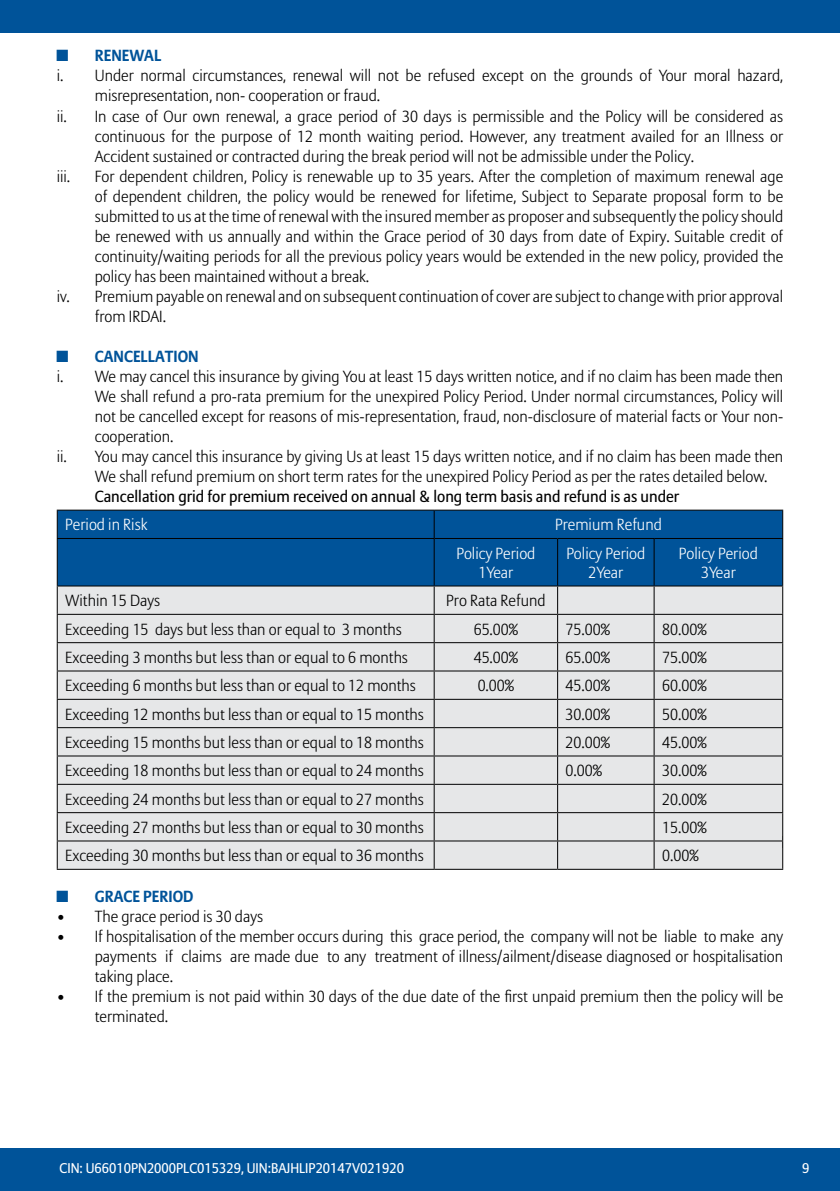
<style>
.page{position:relative;width:840px;height:1191px;background:#fff}
.page>*{position:absolute;margin:0;border:0;box-sizing:border-box;transform-origin:0 0}
.t1{font:300 16px/20px "Allianz Sans";color:#000;text-align:justify}
.t2{font:300 16px/19.2px "Allianz Sans";color:#fff;text-align:center}
.t3{font:16px "Allianz Sans";color:#000}
.t4{font:700 16px "Allianz Sans";color:#005399}
.t5{font:16px "Allianz Sans";color:#005399}
.t6{font:14px "Allianz Sans";color:#fff}
</style>
<div class="page">
<div style="left:0;top:0;width:839px;height:33px;background:#005399"></div>
<div style="left:0;top:1148px;width:839px;height:43px;background:#005399"></div>
<hr style="left:57px;top:509px;width:377px;height:1px;background:#000">
<hr style="left:434px;top:509px;width:123px;height:1px;background:#000">
<hr style="left:557px;top:509px;width:96px;height:1px;background:#000">
<hr style="left:653px;top:509px;width:129px;height:1px;background:#000">
<svg style="left:57px;top:510px;width:725px;height:358px;background:#afc0d0"></svg>
<hr style="left:57px;top:868px;width:377px;height:1px;background:#000">
<hr style="left:434px;top:868px;width:123px;height:1px;background:#000">
<hr style="left:557px;top:868px;width:96px;height:1px;background:#000">
<hr style="left:653px;top:868px;width:129px;height:1px;background:#000">
<hr style="left:57px;top:539px;width:1px;height:46px;background:#000">
<hr style="left:57px;top:538px;width:377px;height:1px;background:#000">
<hr style="left:434px;top:538px;width:123px;height:1px;background:#000">
<hr style="left:557px;top:538px;width:96px;height:1px;background:#000">
<hr style="left:653px;top:538px;width:129px;height:1px;background:#000">
<hr style="left:433px;top:539px;width:1px;height:46px;background:#000">
<hr style="left:557px;top:539px;width:1px;height:46px;background:#000">
<hr style="left:653px;top:539px;width:1px;height:46px;background:#000">
<hr style="left:781px;top:539px;width:1px;height:46px;background:#000">
<hr style="left:57px;top:585px;width:377px;height:1px;background:#000">
<hr style="left:434px;top:585px;width:123px;height:1px;background:#000">
<hr style="left:557px;top:585px;width:96px;height:1px;background:#000">
<hr style="left:653px;top:585px;width:129px;height:1px;background:#000">
<p class="t5" style="left:57px;top:46px;width:13px">◼</p>
<p class="t4" style="left:95px;top:46px;width:38px">RENEWAL</p>
<p class="t1" style="left:57px;top:66px;width:727px">i. Under normal circumstances, renewal will not be refused except on the grounds of Your moral hazard,</p>
<p class="t1" style="left:95px;top:86px;width:287px">misrepresentation, non- cooperation or fraud.</p>
<p class="t1" style="left:57px;top:106px;width:727px">ii. In case of Our own renewal, a grace period of 30 days is permissible and the Policy will be considered as</p>
<p class="t1" style="left:95px;top:126px;width:689px">continuous for the purpose of 12 month waiting period. However, any treatment availed for an Illness or</p>
<p class="t1" style="left:95px;top:146px;width:600px">Accident sustained or contracted during the break period will not be admissible under the Policy.</p>
<p class="t1" style="left:57px;top:166px;width:15px">iii.</p>
<p class="t1" style="left:95px;top:166px;width:689px">For dependent children, Policy is renewable up to 35 years. After the completion of maximum renewal age</p>
<p class="t1" style="left:95px;top:186px;width:689px">of dependent children, the policy would be renewed for lifetime, Subject to Separate proposal form to be</p>
<p class="t1" style="left:95px;top:206px;width:689px">submitted to us at the time of renewal with the insured member as proposer and subsequently the policy should</p>
<p class="t1" style="left:95px;top:226px;width:689px">be renewed with us annually and within the Grace period of 30 days from date of Expiry. Suitable credit of</p>
<p class="t1" style="left:95px;top:246px;width:689px">continuity/waiting periods for all the previous policy years would be extended in the new policy, provided the</p>
<p class="t1" style="left:95px;top:266px;width:276px">policy has been maintained without a break.</p>
<p class="t1" style="left:57px;top:286px;width:727px">iv. Premium payable on renewal and on subsequent continuation of cover are subject to change with prior approval</p>
<p class="t1" style="left:95px;top:306px;width:73px">from IRDAI.</p>
<p class="t5" style="left:57px;top:346px;width:13px">◼</p>
<p class="t4" style="left:95px;top:346px;width:38px">CANCELLATI</p>
<p class="t4" style="left:178px;top:346px;width:22px">ON</p>
<p class="t1" style="left:57px;top:366px;width:727px">i. We may cancel this insurance by giving You at least 15 days written notice, and if no claim has been made then</p>
<p class="t1" style="left:95px;top:386px;width:689px">We shall refund a pro-rata premium for the unexpired Policy Period. Under normal circumstances, Policy will</p>
<p class="t1" style="left:95px;top:406px;width:689px">not be cancelled except for reasons of mis-representation, fraud, non-disclosure of material facts or Your non-</p>
<p class="t1" style="left:95px;top:426px;width:80px">cooperation.</p>
<p class="t1" style="left:57px;top:446px;width:727px">ii. You may cancel this insurance by giving Us at least 15 days written notice, and if no claim has been made then</p>
<p class="t1" style="left:95px;top:466px;width:673px">We shall refund premium on short term rates for the unexpired Policy Period as per the rates detailed below.</p>
<p class="t3" style="left:95px;top:486px;width:585px">Cancellation grid for premium received on annual &amp; long term basis and refund is as under</p>
<p class="t2" style="left:65px;top:515px;width:84px">Period in Risk</p>
<p class="t2" style="left:554px;top:515px;width:108px">Premium Refund</p>
<p class="t2" style="left:456px;top:543px;width:80px">Policy Period<br>1Year</p>
<p class="t2" style="left:566px;top:543px;width:80px">Policy Period<br>2Year</p>
<p class="t2" style="left:678px;top:543px;width:80px">Policy Period<br>3Year</p>
<p class="t1" style="left:65px;top:590px;width:96px">Within 15 Days</p>
<p class="t1" style="left:446px;top:590px;width:101px">Pro Rata Refund</p>
<p class="t1" style="left:65px;top:619px;width:338px">Exceeding 15 days but less than or equal to 3 months</p>
<p class="t1" style="left:473px;top:619px;width:46px">65.00%</p>
<p class="t1" style="left:565px;top:619px;width:46px">75.00%</p>
<p class="t1" style="left:661px;top:619px;width:46px">80.00%</p>
<p class="t1" style="left:65px;top:647px;width:344px">Exceeding 3 months but less than or equal to 6 months</p>
<p class="t1" style="left:473px;top:647px;width:46px">45.00%</p>
<p class="t1" style="left:565px;top:647px;width:46px">65.00%</p>
<p class="t1" style="left:661px;top:647px;width:46px">75.00%</p>
<p class="t1" style="left:65px;top:675px;width:352px">Exceeding 6 months but less than or equal to 12 months</p>
<p class="t1" style="left:477px;top:675px;width:38px">0.00%</p>
<p class="t1" style="left:565px;top:675px;width:46px">45.00%</p>
<p class="t1" style="left:661px;top:675px;width:46px">60.00%</p>
<p class="t1" style="left:65px;top:704px;width:360px">Exceeding 12 months but less than or equal to 15 months</p>
<p class="t1" style="left:565px;top:704px;width:46px">30.00%</p>
<p class="t1" style="left:661px;top:704px;width:46px">50.00%</p>
<p class="t1" style="left:65px;top:732px;width:360px">Exceeding 15 months but less than or equal to 18 months</p>
<p class="t1" style="left:565px;top:732px;width:46px">20.00%</p>
<p class="t1" style="left:661px;top:732px;width:46px">45.00%</p>
<p class="t1" style="left:65px;top:760px;width:360px">Exceeding 18 months but less than or equal to 24 months</p>
<p class="t1" style="left:565px;top:760px;width:38px">0.00%</p>
<p class="t1" style="left:661px;top:760px;width:46px">30.00%</p>
<p class="t1" style="left:65px;top:789px;width:360px">Exceeding 24 months but less than or equal to 27 months</p>
<p class="t1" style="left:661px;top:789px;width:46px">20.00%</p>
<p class="t1" style="left:65px;top:817px;width:360px">Exceeding 27 months but less than or equal to 30 months</p>
<p class="t1" style="left:661px;top:817px;width:46px">15.00%</p>
<p class="t1" style="left:65px;top:845px;width:360px">Exceeding 30 months but less than or equal to 36 months</p>
<p class="t1" style="left:661px;top:845px;width:38px">0.00%</p>
<p class="t5" style="left:57px;top:886px;width:13px">◼</p>
<p class="t4" style="left:95px;top:886px;width:20px">GRACE</p>
<p class="t4" style="left:143px;top:886px;width:52px">PERIOD</p>
<p class="t1" style="left:57px;top:906px;width:208px">• The grace period is 30 days</p>
<p class="t1" style="left:95px;top:926px;width:689px;text-indent:-38px">• If hospitalisation of the member occurs during this grace period, the company will not be liable to make any payments if claims are made due to any treatment of illness/ailment/disease diagnosed or hospitalisation taking place.</p>
<p class="t1" style="left:95px;top:986px;width:689px;text-indent:-38px">• If the premium is not paid within 30 days of the due date of the first unpaid premium then the policy will be terminated.</p>
<p class="t6" style="left:59px;top:1159px;width:346px">CIN: U66010PN2000PLC015329, UIN:BAJHLIP20147V021920</p>
<p class="t6" style="left:801px;top:1159px;width:9px">9</p>
</div>
